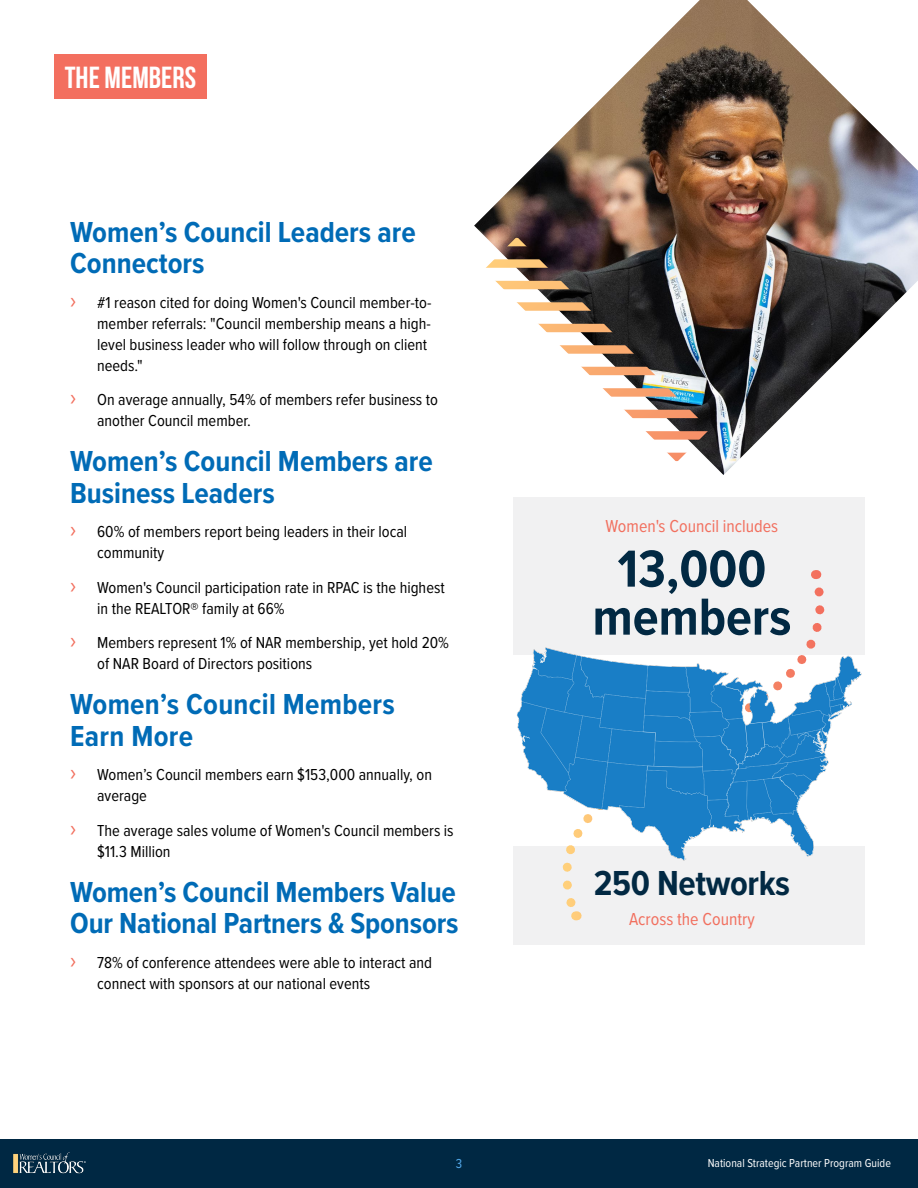
<style>
.page{position:relative;width:918px;height:1188px;background:#fff}
.page>*{position:absolute;margin:0;border:0;box-sizing:border-box;transform-origin:0 0}
.t1{font:700 54px/48px "Proxima Nova Cond";color:#022943;text-align:center}
.t2{font:700 36px "Proxima Nova Cond";letter-spacing:-.01em;color:#022943}
.t3{font:700 30.45px "Bebas Neue";color:#fff}
.t4{font:700 30px/31.5px "Proxima Nova Cond";color:#006bb6}
.t5{font:18px "Proxima Nova Cond";color:#f26f5e}
.t6{font:16.5px/21px "Proxima Nova Cond";color:#000}
.t7{font:13.5px "Proxima Nova Cond";color:#54abed}
.t8{font:12px "Proxima Nova Cond";color:#fff}
.s1{font-size:24px;color:#f26f5e}
</style>
<div class="page">
<div style="left:0;top:1139px;width:918px;height:49px;background:#002843"></div>
<img style="left:13px;top:1152px;width:73px;height:22px">
<div style="left:54px;top:54px;width:153px;height:44px;background:#f36f5f"></div>
<div style="left:513px;top:846px;width:351px;height:99px;background:#f1f1f2"></div>
<div style="left:513px;top:497px;width:351px;height:158px;background:#f1f1f2"></div>
<svg style="left:562px;top:587px;width:263px;height:332px"></svg>
<img style="left:517px;top:644px;width:345px;height:217px">
<img style="left:474px;top:0;width:444px;height:475px">
<svg style="left:484px;top:345px;width:226px;height:9px"></svg>
<svg style="left:484px;top:324px;width:226px;height:8px"></svg>
<div style="left:484px;top:453px;width:226px;height:8px;background:#fff"></div>
<svg style="left:484px;top:302px;width:226px;height:9px"></svg>
<svg style="left:484px;top:431px;width:226px;height:9px"></svg>
<svg style="left:484px;top:281px;width:226px;height:8px;background:#89745b"></svg>
<svg style="left:484px;top:410px;width:226px;height:8px"></svg>
<svg style="left:484px;top:259px;width:226px;height:9px;background:#6e5b48"></svg>
<svg style="left:484px;top:388px;width:226px;height:9px"></svg>
<svg style="left:484px;top:238px;width:226px;height:8px;background:#6c5044"></svg>
<svg style="left:484px;top:367px;width:226px;height:8px"></svg>
<h3 class="t3" style="left:65px;top:60px;width:133px">THE MEMBERS</h3>
<h3 class="t4" style="left:70px;top:215px;width:347px">Women’s Council Leaders are<br>Connectors</h3>
<p class="t6" style="left:97px;top:291px;width:336px;text-indent:-27px"><span class="s1">›</span> #1 reason cited for doing Women's Council member-to&shy;member referrals: "Council membership means a high&shy;level business leader who will follow through on client needs."</p>
<p class="t6" style="left:97px;top:389px;width:342px;text-indent:-27px"><span class="s1">›</span> On average annually, 54% of members refer business to another Council member.</p>
<h3 class="t4" style="left:70px;top:445px;width:364px">Women’s Council Members are<br>Business Leaders</h3>
<p class="t6" style="left:97px;top:521px;width:312px;text-indent:-27px"><span class="s1">›</span> 60% of members report being leaders in their local community</p>
<p class="t6" style="left:97px;top:576px;width:349px;text-indent:-27px"><span class="s1">›</span> Women's Council participation rate in RPAC is the highest in the REALTOR® family at 66%</p>
<p class="t6" style="left:97px;top:632px;width:353px;text-indent:-27px"><span class="s1">›</span> Members represent 1% of NAR membership, yet hold 20% of NAR Board of Directors positions</p>
<h3 class="t4" style="left:70px;top:688px;width:326px">Women’s Council Members<br>Earn More</h3>
<p class="t6" style="left:97px;top:764px;width:336px;text-indent:-27px"><span class="s1">›</span> Women’s Council members earn $153,000 annually, on average</p>
<p class="t6" style="left:97px;top:819px;width:358px;text-indent:-27px"><span class="s1">›</span> The average sales volume of Women's Council members is $11.3 Million</p>
<h3 class="t4" style="left:70px;top:875px;width:390px">Women’s Council Members Value<br>Our National Partners &amp; Sponsors</h3>
<p class="t6" style="left:97px;top:951px;width:337px;text-indent:-27px"><span class="s1">›</span> 78% of conference attendees were able to interact and connect with sponsors at our national events</p>
<p class="t5" style="left:606px;top:513px;width:174px">Women's Council includes</p>
<h1 class="t1" style="left:593px;top:544px;width:200px">13,000 members</h1>
<h2 class="t2" style="left:594px;top:856px;width:198px">250 Networks</h2>
<p class="t5" style="left:629px;top:906px;width:127px">Across the Country</p>
<p class="t7" style="left:456px;top:1153px;width:8px">3</p>
<p class="t8" style="left:708px;top:1154px;width:185px">National Strategic Partner Program Guide</p>
</div>
